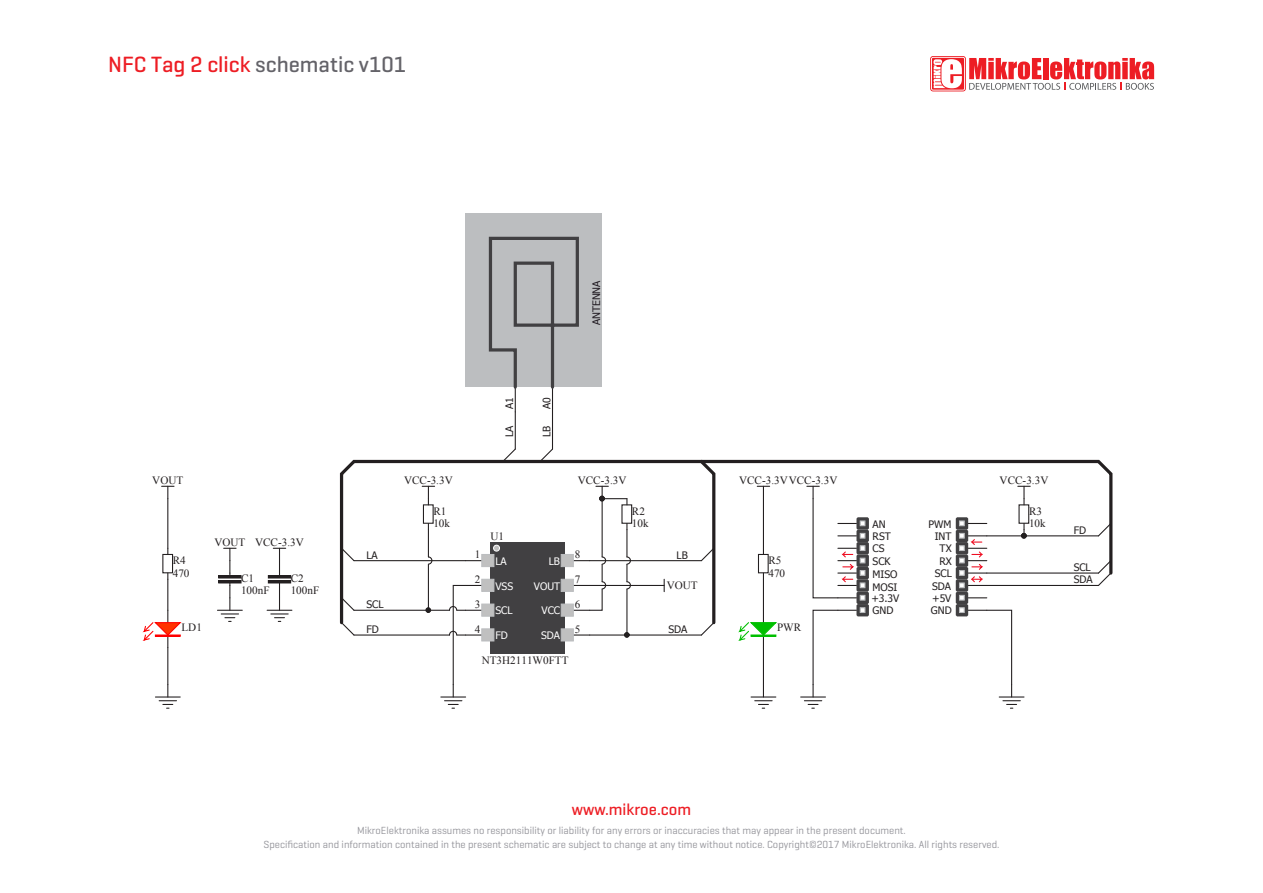
<style>
.page{position:relative;width:1263px;height:893px;background:#fff}
.page>*{position:absolute;margin:0;border:0;box-sizing:border-box;transform-origin:0 0}
.t1{font:500 22.5px "Geogrotesque";color:#646369}
.t2{font:500 16.5px "Geogrotesque";color:#ed1d24}
.t3{font:11.1px/12.5px "Times New Roman";color:#231f20}
.t4{font:10.5px/13.5px "Geogrotesque";color:#939399;text-align:center}
.t5{font:10.35px/12.5px "Tahoma";color:#231f20}
.t6{font:10.35px "Tahoma";color:#fff}
.t7{font:10.35px "Tahoma";letter-spacing:-.005em;color:#211b22}
.s1{color:#ed1d24}
</style>
<div class="page">
<div style="left:930px;top:56px;width:36px;height:35px;background:#ef3c42;border-radius:3px"></div>
<svg style="left:931px;top:57px;width:223px;height:34px"></svg>
<div style="left:490px;top:542px;width:75px;height:111px;background:#414042"></div>
<hr style="left:565px;top:634px;width:25px;height:2px;background:#231f20">
<div style="left:482px;top:629px;width:12px;height:12px;background:#c0c0c0"></div>
<div style="left:561px;top:629px;width:12px;height:12px;background:#c0c0c0;border:1px solid #bcbec0"></div>
<hr style="left:590px;top:634px;width:111px;height:2px;background:#231f20">
<hr style="left:354px;top:634px;width:95px;height:2px;background:#231f20">
<svg style="left:441px;top:626px;width:49px;height:83px"></svg>
<svg style="left:344px;top:626px;width:11px;height:10px"></svg>
<svg style="left:700px;top:626px;width:11px;height:10px"></svg>
<svg style="left:339px;top:459px;width:377px;height:167px"></svg>
<hr style="left:354px;top:560px;width:112px;height:1px;background:#231f20">
<hr style="left:590px;top:560px;width:111px;height:1px;background:#231f20">
<svg style="left:340px;top:547px;width:15px;height:15px"></svg>
<div style="left:466px;top:214px;width:136px;height:173px;background:#bcbec0"></div>
<svg style="left:488px;top:236px;width:91px;height:176px"></svg>
<hr style="left:515px;top:412px;width:1px;height:37px;background:#231f20">
<hr style="left:552px;top:412px;width:1px;height:37px;background:#231f20">
<svg style="left:501px;top:448px;width:16px;height:15px"></svg>
<svg style="left:539px;top:448px;width:15px;height:15px"></svg>
<div style="left:423px;top:504px;width:11px;height:20px;border:1px solid #231f20"></div>
<svg style="left:422px;top:486px;width:13px;height:19px"></svg>
<div style="left:621px;top:504px;width:11px;height:20px;border:1px solid #231f20"></div>
<hr style="left:987px;top:585px;width:111px;height:1px;background:#231f20">
<svg style="left:1097px;top:576px;width:12px;height:10px"></svg>
<svg style="left:698px;top:459px;width:415px;height:117px"></svg>
<div style="left:758px;top:554px;width:11px;height:19px;border:1px solid #231f20"></div>
<svg style="left:751px;top:685px;width:25px;height:24px"></svg>
<svg style="left:757px;top:486px;width:13px;height:13px"></svg>
<hr style="left:763px;top:647px;width:1px;height:38px;background:#231f20">
<hr style="left:763px;top:579px;width:1px;height:31px;background:#231f20">
<hr style="left:763px;top:499px;width:1px;height:49px;background:#231f20">
<div style="left:1018px;top:504px;width:11px;height:20px;border:1px solid #231f20"></div>
<svg style="left:1018px;top:486px;width:12px;height:19px"></svg>
<svg style="left:565px;top:486px;width:66px;height:125px"></svg>
<hr style="left:626px;top:589px;width:1px;height:46px;background:#231f20">
<svg style="left:624px;top:632px;width:5px;height:5px"></svg>
<hr style="left:428px;top:564px;width:1px;height:46px;background:#231f20">
<svg style="left:427px;top:523px;width:6px;height:42px"></svg>
<svg style="left:426px;top:608px;width:5px;height:4px"></svg>
<div style="left:268px;top:580px;width:23px;height:3px;border:1px solid #231f20"></div>
<div style="left:268px;top:575px;width:23px;height:3px;border:1px solid #231f20"></div>
<svg style="left:273px;top:548px;width:13px;height:27px"></svg>
<svg style="left:267px;top:583px;width:25px;height:39px"></svg>
<svg style="left:224px;top:548px;width:12px;height:27px"></svg>
<div style="left:219px;top:580px;width:22px;height:3px;border:1px solid #231f20"></div>
<div style="left:219px;top:575px;width:22px;height:3px;border:1px solid #231f20"></div>
<svg style="left:217px;top:583px;width:25px;height:39px"></svg>
<div style="left:162px;top:554px;width:11px;height:19px;border:1px solid #231f20"></div>
<svg style="left:155px;top:685px;width:25px;height:24px"></svg>
<hr style="left:167px;top:499px;width:1px;height:49px;background:#231f20">
<svg style="left:162px;top:486px;width:12px;height:13px"></svg>
<hr style="left:167px;top:579px;width:1px;height:31px;background:#231f20">
<hr style="left:167px;top:647px;width:1px;height:38px;background:#231f20">
<svg style="left:738px;top:610px;width:39px;height:37px"></svg>
<svg style="left:142px;top:610px;width:40px;height:37px"></svg>
<svg style="left:801px;top:486px;width:68px;height:223px"></svg>
<hr style="left:987px;top:535px;width:111px;height:1px;background:#231f20">
<svg style="left:956px;top:517px;width:70px;height:192px"></svg>
<h1 class="t1" style="left:108px;top:50px;width:300px"><span class="s1">NFC Tag 2 click</span> schematic v101</h1>
<p class="t3" style="left:152px;top:474px;width:32px">VOUT</p>
<p class="t3" style="left:404px;top:474px;width:50px">VCC-3.3V</p>
<p class="t3" style="left:433px;top:505px;width:18px">R1<br>10k</p>
<p class="t7" style="left:589px;top:325px;width:46px;rotate:-90deg">ANTENNA</p>
<p class="t5" style="left:503px;top:409px;width:13px;rotate:-90deg">A1</p>
<p class="t5" style="left:540px;top:409px;width:13px;rotate:-90deg">A0</p>
<p class="t5" style="left:503px;top:437px;width:13px;rotate:-90deg">LA</p>
<p class="t5" style="left:540px;top:437px;width:13px;rotate:-90deg">LB</p>
<p class="t3" style="left:578px;top:474px;width:50px">VCC-3.3V</p>
<p class="t3" style="left:632px;top:505px;width:18px">R2<br>10k</p>
<p class="t3" style="left:739px;top:474px;width:100px">VCC-3.3VVCC-3.3V</p>
<p class="t3" style="left:490px;top:529px;width:15px">U1</p>
<p class="t3" style="left:214px;top:536px;width:91px">VOUT VCC-3.3V</p>
<p class="t3" style="left:241px;top:572px;width:30px">C1<br>100nF</p>
<p class="t3" style="left:475px;top:548px;width:7px">1</p>
<p class="t3" style="left:575px;top:548px;width:7px">8</p>
<p class="t5" style="left:366px;top:548px;width:13px">LA</p>
<p class="t5" style="left:677px;top:548px;width:13px">LB</p>
<p class="t3" style="left:173px;top:554px;width:18px">R4<br>470</p>
<p class="t3" style="left:768px;top:554px;width:18px">R5<br>470</p>
<p class="t6" style="left:495px;top:554px;width:13px">LA</p>
<p class="t6" style="left:549px;top:554px;width:13px">LB</p>
<p class="t3" style="left:291px;top:572px;width:30px">C2<br>100nF</p>
<p class="t3" style="left:475px;top:573px;width:7px">2</p>
<p class="t3" style="left:575px;top:573px;width:7px">7</p>
<p class="t3" style="left:667px;top:579px;width:32px">VOUT</p>
<p class="t5" style="left:668px;top:622px;width:20px">SDA</p>
<p class="t6" style="left:534px;top:579px;width:28px">VOUT</p>
<p class="t6" style="left:495px;top:579px;width:19px">VSS</p>
<p class="t3" style="left:475px;top:598px;width:7px">3</p>
<p class="t3" style="left:575px;top:598px;width:7px">6</p>
<p class="t5" style="left:366px;top:598px;width:19px">SCL</p>
<p class="t5" style="left:366px;top:622px;width:14px">FD</p>
<p class="t6" style="left:495px;top:604px;width:19px">SCL</p>
<p class="t6" style="left:541px;top:604px;width:20px">VCC</p>
<p class="t3" style="left:181px;top:621px;width:22px">LD1</p>
<p class="t3" style="left:777px;top:621px;width:26px">PWR</p>
<p class="t3" style="left:475px;top:622px;width:7px">4</p>
<p class="t3" style="left:575px;top:622px;width:7px">5</p>
<p class="t6" style="left:541px;top:628px;width:20px">SDA</p>
<p class="t6" style="left:495px;top:628px;width:14px">FD</p>
<p class="t3" style="left:482px;top:653px;width:88px">NT3H2111W0FTT</p>
<p class="t5" style="left:873px;top:517px;width:20px">AN<br>RST<br>CS<br>SCK</p>
<p class="t5" style="left:873px;top:580px;width:26px">MOSI</p>
<p class="t5" style="left:873px;top:568px;width:26px">MISO</p>
<p class="t5" style="left:871px;top:591px;width:29px">+3.3V<br>GND</p>
<p class="t5" style="left:928px;top:517px;width:24px;text-align:center">PWM<br>INT</p>
<p class="t5" style="left:939px;top:554px;width:14px">RX</p>
<p class="t5" style="left:940px;top:542px;width:14px">TX</p>
<p class="t5" style="left:931px;top:567px;width:22px;text-align:center">SCL<br>SDA +5V<br>GND</p>
<p class="t3" style="left:1000px;top:474px;width:50px">VCC-3.3V</p>
<p class="t3" style="left:1029px;top:505px;width:18px">R3<br>10k</p>
<p class="t5" style="left:1074px;top:523px;width:14px">FD</p>
<p class="t5" style="left:1074px;top:560px;width:19px">SCL</p>
<p class="t5" style="left:1074px;top:573px;width:20px">SDA</p>
<h2 class="t2" style="left:572px;top:799px;width:121px">www.mikroe.com</h2>
<p class="t4" style="left:263px;top:824px;width:738px">MikroElektronika assumes no responsibility or liability for any errors or inaccuracies that may appear in the present document.<br>Specification and information contained in the present schematic are subject to change at any time without notice. Copyright©2017 MikroElektronika. All rights reserved.</p>
</div>
